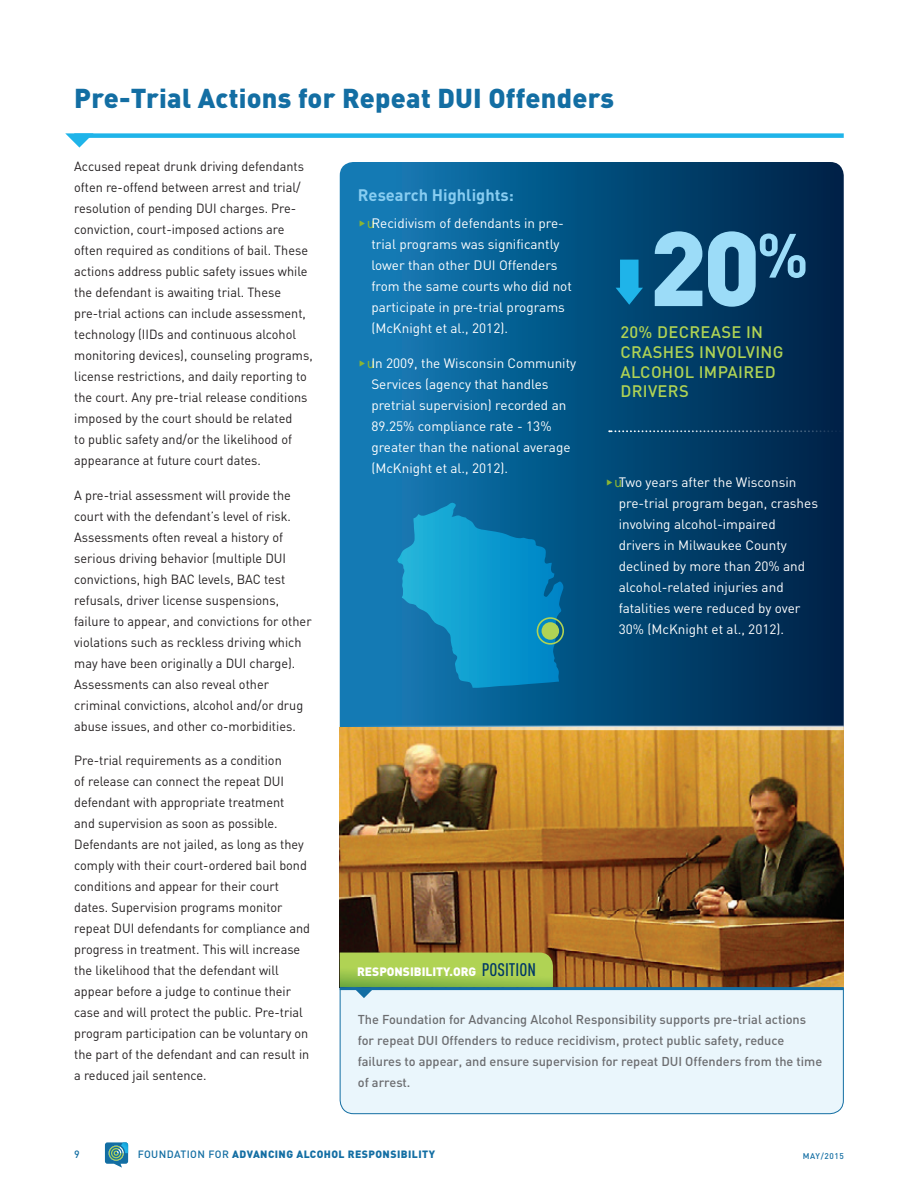
<style>
.page{position:relative;width:918px;height:1188px;background:#fff}
.page>*{position:absolute;margin:0;border:0;box-sizing:border-box;transform-origin:0 0}
.t1{font:900 104.1px "DIN";color:#9cdcf8}
.t2{font:900 27px "DIN";letter-spacing:.01em;color:#136ea3}
.t3{font:500 16.5px/19.8px "DIN";letter-spacing:.02em;color:#b0d354}
.t4{font:700 16.5px "DIN";color:#88cdf1}
.t5{font:13.5px/21px "DIN";color:#fff}
.t6{font:13.2px/21px "DIN";color:#231f20;scale:.96 1}
.t7{font:500 12.75px/21px "DIN";color:#6c6d70}
.t8{font:900 12px "DIN";color:#fff}
.t9{font:900 10.5px "DIN";letter-spacing:.04em;color:#136ea3}
.t10{font:500 10.5px "DIN";color:#136ea3}
.t11{font:500 8.25px "DIN";letter-spacing:.07em;color:#136ea3}
.s1{color:#8bb534}
.s2{font-family:"DIN Cond";font-weight:500;font-size:18px;color:#003867}
.s3{font-weight:500}
</style>
<div class="page">
<svg style="left:105px;top:1142px;width:23px;height:26px"></svg>
<svg style="left:340px;top:162px;width:504px;height:564px;background:#054d7c"></svg>
<img style="left:340px;top:730px;width:504px;height:257px">
<svg style="left:340px;top:726px;width:504px;height:4px;background:#d9ceb0"></svg>
<div style="left:339px;top:988px;width:505px;height:126px;background:#eaf6fc"></div>
<hr style="left:340px;top:987px;width:504px;height:3px;background:#136ea3">
<svg style="left:340px;top:953px;width:213px;height:45px;background:#a5cb73"></svg>
<div style="left:74px;top:133px;width:770px;height:5px;background:#1fb4e9"></div>
<svg style="left:65px;top:133px;width:29px;height:15px"></svg>
<svg style="left:609px;top:430px;width:232px;height:2px"></svg>
<svg style="left:397px;top:502px;width:168px;height:186px;background:#0d8abe"></svg>
<svg style="left:616px;top:260px;width:27px;height:45px"></svg>
<div style="left:542px;top:622px;width:17px;height:18px;background:#b0d354;border-radius:50%"></div>
<div style="left:537px;top:617px;width:27px;height:28px;border:2px solid #b0d354;border-radius:50%"></div>
<h2 class="t2" style="left:74px;top:80px;width:541px">Pre-Trial Actions for Repeat DUI Offenders</h2>
<p class="t6" style="left:74px;top:156px;width:250px">Accused repeat drunk driving defendants often re-offend between arrest and trial/ resolution of pending DUI charges. Pre&shy;conviction, court-imposed actions are often required as conditions of bail. These actions address public safety issues while the defendant is awaiting trial. These pre-trial actions can include assessment, technology (IIDs and continuous alcohol monitoring devices), counseling programs, license restrictions, and daily reporting to the court. Any pre-trial release conditions imposed by the court should be related<br>to public safety and/or the likelihood of appearance at future court dates.</p>
<p class="t6" style="left:74px;top:484px;width:249px">A pre-trial assessment will provide the court with the defendant’s level of risk.<br>Assessments often reveal a history of serious driving behavior (multiple DUI convictions, high BAC levels, BAC test refusals, driver license suspensions, failure to appear, and convictions for other violations such as reckless driving which may have been originally a DUI charge).<br>Assessments can also reveal other criminal convictions, alcohol and/or drug abuse issues, and other co-morbidities.</p>
<p class="t6" style="left:74px;top:750px;width:247px">Pre-trial requirements as a condition<br>of release can connect the repeat DUI defendant with appropriate treatment<br>and supervision as soon as possible.<br>Defendants are not jailed, as long as they comply with their court-ordered bail bond conditions and appear for their court dates. Supervision programs monitor repeat DUI defendants for compliance and progress in treatment. This will increase the likelihood that the defendant will appear before a judge to continue their case and will protect the public. Pre-trial program participation can be voluntary on the part of the defendant and can result in a reduced jail sentence.</p>
<p class="t4" style="left:358px;top:184px;width:158px">Research Highlights:</p>
<p class="t5" style="left:371px;top:213px;width:202px;text-indent:-14px"><span class="s1">◆</span> Recidivism of defendants in pre&shy;trial programs was significantly lower than other DUI Offenders from the same courts who did not participate in pre-trial programs (McKnight et al., 2012).</p>
<p class="t5" style="left:371px;top:352px;width:206px;text-indent:-14px"><span class="s1">◆</span> In 2009, the Wisconsin Community<br>Services (agency that handles pretrial supervision) recorded an<br>89.25% compliance rate - 13% greater than the national average (McKnight et al., 2012).</p>
<h1 class="t1" style="left:649px;top:199px;width:161px">20<sup>%</sup></h1>
<p class="t3" style="left:620px;top:322px;width:165px">20% DECREASE IN<br>CRASHES INVOLVING<br>ALCOHOL IMPAIRED<br>DRIVERS</p>
<p class="t5" style="left:619px;top:471px;width:201px;text-indent:-14px"><span class="s1">◆</span> Two years after the Wisconsin pre-trial program began, crashes involving alcohol-impaired drivers in Milwaukee County declined by more than 20% and alcohol-related injuries and fatalities were reduced by over<br>30% (McKnight et al., 2012).</p>
<p class="t8" style="left:357px;top:964px;width:180px">RESPONSIBILITY.ORG <span class="s2">POSITION</span></p>
<p class="t7" style="left:358px;top:1009px;width:466px">The Foundation for Advancing Alcohol Responsibility supports pre-trial actions for repeat DUI Offenders to reduce recidivism, protect public safety, reduce failures to appear, and ensure supervision for repeat DUI Offenders from the time of arrest.</p>
<p class="t10" style="left:74px;top:1148px;width:7px">9</p>
<p class="t9" style="left:138px;top:1147px;width:299px"><span class="s3">FOUNDATION FOR</span> ADVANCING ALCOHOL RESPONSIBILITY</p>
<p class="t11" style="left:803px;top:1151px;width:42px">MAY/2015</p>
</div>
